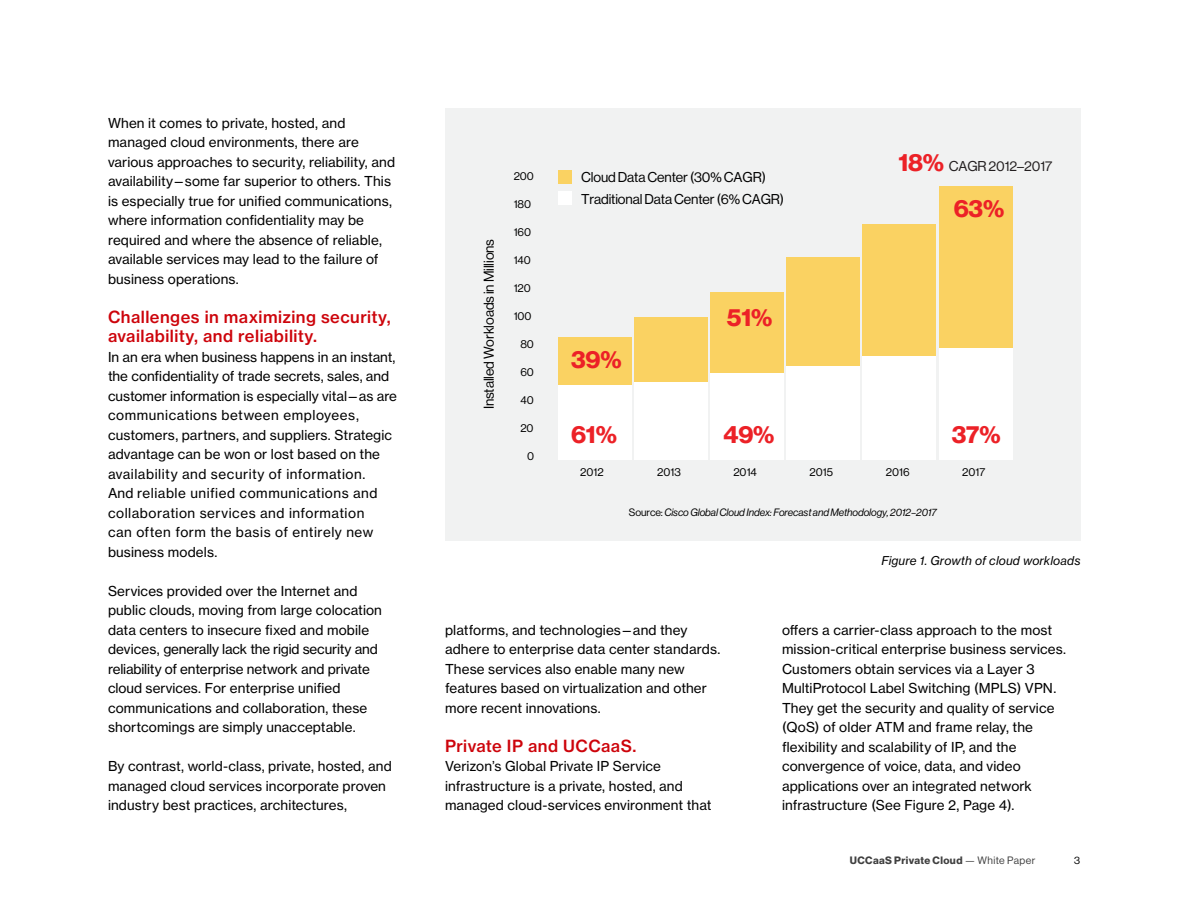
<style>
.page{position:relative;width:1188px;height:918px;background:#fff}
.page>*{position:absolute;margin:0;border:0;box-sizing:border-box;transform-origin:0 0}
.t1{font:24.45px "N Haas Grotesk DS Std 75 Bd";letter-spacing:-.01em;color:#ec2127}
.subhead_1_red{font:16.5px/19.5px "N Haas Grotesk TX Std 65 Md";letter-spacing:.03em;color:#cd040b}
.t2{font:13.95px/22.8px "N Haas Grotesk DS Std 55 Rg";letter-spacing:-.01em;color:#000}
.t3{font:13.95px "N Haas Grotesk DS Std 55 Rg";letter-spacing:-.01em;color:#231f20}
.body_copy{font:13.5px/19.5px "N Haas Grotesk TX Std 55 Rg";letter-spacing:.01em;color:#000}
.caption_for_image{font:12px "N Haas Grotesk TX Std 56 It";letter-spacing:.01em;color:#000}
.t4{font:11.25px "N Haas Grotesk DS Std 55 Rg";color:#000}
.t5{font:10.5px "N Haas Grotesk DS Std 56 It";letter-spacing:-.01em;color:#000}
.t6{font:10.5px "N Haas Grotesk DS Std 75 Bd";letter-spacing:.04em;color:#404040}
.t7{font:10.5px "N Haas Grotesk DS Std 55 Rg";color:#000}
.s1{font-family:"N Haas Grotesk DS Std 75 Bd";font-size:24.45px;color:#ec2127}
.s2{font-family:"N Haas Grotesk DS Std 55 Rg"}
</style>
<div class="page">
<div style="left:445px;top:108px;width:636px;height:433px;background:#f1f2f2"></div>
<div style="left:558px;top:337px;width:74px;height:49px;background:#fad262"></div>
<div style="left:558px;top:386px;width:74px;height:74px;background:#fff"></div>
<div style="left:634px;top:381px;width:74px;height:79px;background:#fff"></div>
<div style="left:634px;top:317px;width:74px;height:64px;background:#fad262"></div>
<div style="left:787px;top:366px;width:73px;height:94px;background:#fff"></div>
<div style="left:787px;top:258px;width:73px;height:108px;background:#fad262"></div>
<div style="left:863px;top:224px;width:73px;height:132px;background:#fad262"></div>
<div style="left:863px;top:356px;width:73px;height:104px;background:#fff"></div>
<div style="left:558px;top:171px;width:13px;height:13px;background:#fad262"></div>
<div style="left:558px;top:191px;width:13px;height:13px;background:#fff"></div>
<div style="left:710px;top:373px;width:74px;height:87px;background:#fff"></div>
<div style="left:710px;top:292px;width:74px;height:81px;background:#fad262"></div>
<div style="left:939px;top:348px;width:73px;height:112px;background:#fff"></div>
<div style="left:939px;top:186px;width:73px;height:162px;background:#fad262"></div>
<p class="body_copy" style="left:108px;top:113px;width:289px">When it comes to private, hosted, and managed cloud environments, there are various approaches to security, reliability, and availability—some far superior to others. This is especially true for unified communications, where information confidentiality may be required and where the absence of reliable, available services may lead to the failure of business operations.</p>
<p class="subhead_1_red" style="left:108px;top:307px;width:284px">Challenges in maximizing security, availability, and reliability.</p>
<p class="body_copy" style="left:108px;top:347px;width:291px">In an era when business happens in an instant, the confidentiality of trade secrets, sales, and customer information is especially vital—as are communications between employees, customers, partners, and suppliers. Strategic advantage can be won or lost based on the availability and security of information.<br>And reliable unified communications and collaboration services and information<br>can often form the basis of entirely new business models.</p>
<p class="body_copy" style="left:108px;top:581px;width:275px">Services provided over the Internet and public clouds, moving from large colocation data centers to insecure fixed and mobile devices, generally lack the rigid security and reliability of enterprise network and private cloud services. For enterprise unified communications and collaboration, these shortcomings are simply unacceptable.</p>
<p class="body_copy" style="left:108px;top:756px;width:285px">By contrast, world-class, private, hosted, and managed cloud services incorporate proven industry best practices, architectures,</p>
<p class="t2" style="left:478px;top:409px;width:172px;rotate:-90deg">Installed Workloads in Millions</p>
<p class="t4" style="left:514px;top:170px;width:22px">200</p>
<p class="t4" style="left:514px;top:198px;width:19px">180</p>
<p class="t4" style="left:514px;top:226px;width:19px">160</p>
<p class="t4" style="left:514px;top:254px;width:19px">140</p>
<p class="t4" style="left:514px;top:282px;width:19px">120</p>
<p class="t4" style="left:514px;top:310px;width:19px">100</p>
<p class="t4" style="left:520px;top:338px;width:15px">80</p>
<p class="t4" style="left:520px;top:366px;width:15px">60</p>
<p class="t4" style="left:520px;top:394px;width:15px">40</p>
<p class="t4" style="left:520px;top:422px;width:15px">20</p>
<p class="t4" style="left:527px;top:450px;width:9px">0</p>
<p class="t2" style="left:581px;top:165px;width:205px">CloudData Center (30% CAGR)<br>Traditional Data Center (6% CAGR)</p>
<p class="t1" style="left:571px;top:345px;width:52px">39%</p>
<p class="t1" style="left:571px;top:420px;width:47px">61%</p>
<p class="t1" style="left:727px;top:304px;width:47px">51%</p>
<p class="t1" style="left:723px;top:420px;width:53px">49%</p>
<p class="t3" style="left:899px;top:158px;width:155px"><span class="s1">18%</span> CAGR2012–2017</p>
<p class="t1" style="left:954px;top:194px;width:52px">63%</p>
<p class="t1" style="left:952px;top:420px;width:50px">37%</p>
<p class="t4" style="left:733px;top:466px;width:25px">2014</p>
<p class="t4" style="left:962px;top:466px;width:25px">2017</p>
<p class="t4" style="left:580px;top:466px;width:25px">2012</p>
<p class="t4" style="left:657px;top:466px;width:25px">2013</p>
<p class="t4" style="left:810px;top:466px;width:25px">2015</p>
<p class="t4" style="left:886px;top:466px;width:25px">2016</p>
<p class="t5" style="left:629px;top:506px;width:309px"><span class="s2">Source:</span> Cisco Global Cloud Index: Forecast and Methodology, 2012–2017</p>
<p class="caption_for_image" style="left:881px;top:554px;width:201px">Figure 1. Growth of cloud workloads</p>
<p class="body_copy" style="left:445px;top:620px;width:277px">platforms, and technologies—and they adhere to enterprise data center standards.<br>These services also enable many new features based on virtualization and other more recent innovations.</p>
<p class="subhead_1_red" style="left:445px;top:736px;width:193px">Private IP and UCCaaS.</p>
<p class="body_copy" style="left:445px;top:756px;width:268px">Verizon’s Global Private IP Service infrastructure is a private, hosted, and managed cloud-services environment that</p>
<p class="body_copy" style="left:782px;top:620px;width:286px">offers a carrier-class approach to the most mission-critical enterprise business services.<br>Customers obtain services via a Layer 3<br>MultiProtocol Label Switching (MPLS) VPN.<br>They get the security and quality of service (QoS) of older ATM and frame relay, the flexibility and scalability of IP, and the convergence of voice, data, and video applications over an integrated network infrastructure (See Figure 2, Page 4).</p>
<p class="t6" style="left:850px;top:854px;width:187px">UCCaaS Private Cloud <span class="s2">— White Paper</span></p>
<p class="t7" style="left:1074px;top:854px;width:7px">3</p>
</div>
